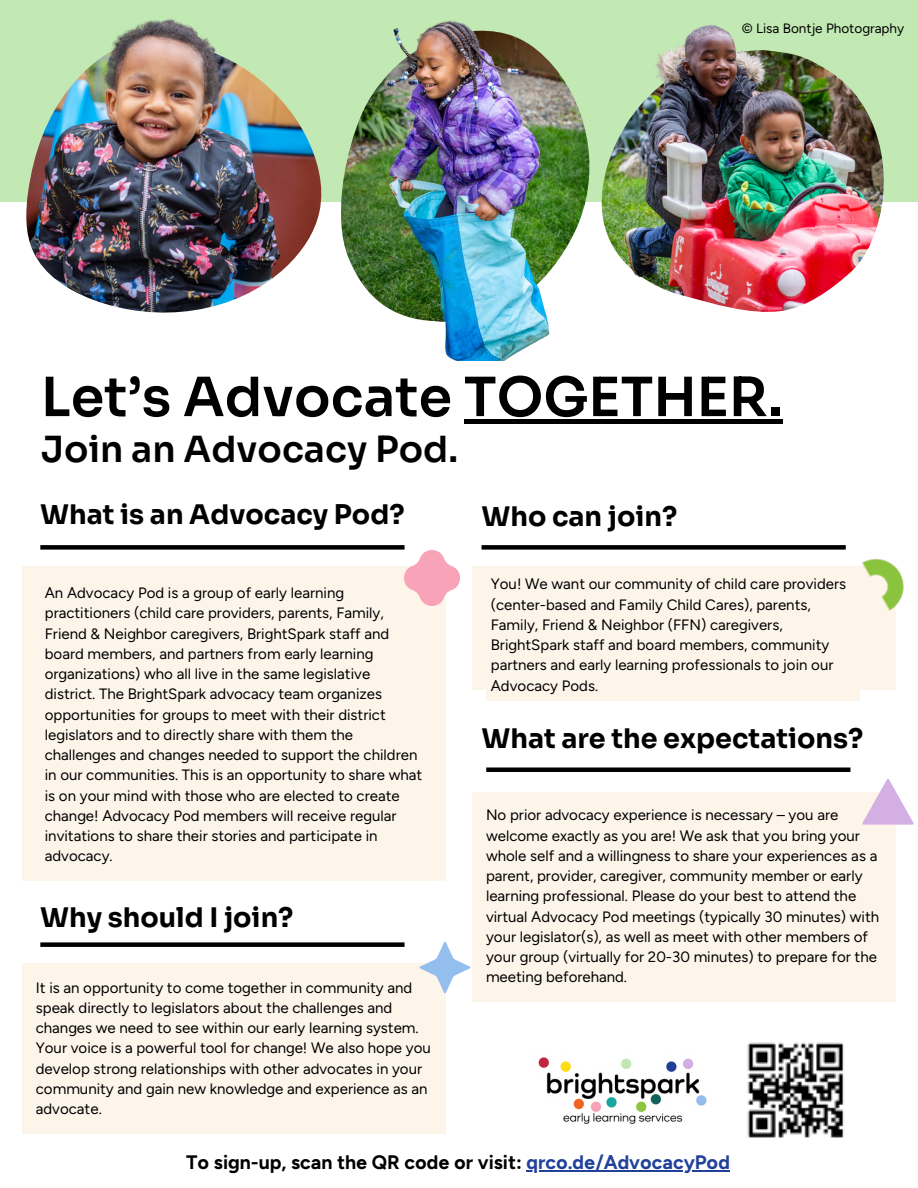
<style>
.page{position:relative;width:918px;height:1188px;background:#fff}
.page>*{position:absolute;margin:0;border:0;box-sizing:border-box;transform-origin:0 0}
.t1{font:600 54px "Sora";color:#000}
.t2{font:600 36px "Sora";color:#000}
.t3{font:700 27px "Sora";color:#000}
.t4{font:700 19.5px "Figtree";color:#000}
.t5{font:15px/20.2px "Figtree";color:#000}
.t6{font:13.5px "Figtree";color:#000}
.s1{color:#20409a}
</style>
<div class="page">
<div style="left:22px;top:566px;width:423px;height:315px;background:#fdf5ea"></div>
<img style="left:404px;top:550px;width:56px;height:62px">
<div style="left:472px;top:566px;width:424px;height:124px;background:#fdf5ea"></div>
<div style="left:486px;top:570px;width:374px;height:131px;background:#fdf5ea"></div>
<img style="left:862px;top:558px;width:42px;height:53px">
<div style="left:22px;top:963px;width:423px;height:171px;background:#fdf5ea"></div>
<img style="left:419px;top:930px;width:54px;height:75px">
<div style="left:473px;top:792px;width:423px;height:210px;background:#fdf5ea"></div>
<img style="left:862px;top:779px;width:52px;height:46px">
<div style="left:40px;top:545px;width:365px;height:5px;background:#000"></div>
<div style="left:482px;top:545px;width:364px;height:5px;background:#000"></div>
<div style="left:40px;top:942px;width:365px;height:5px;background:#000"></div>
<div style="left:486px;top:767px;width:364px;height:5px;background:#000"></div>
<hr style="left:527px;top:1171px;width:203px;height:1px;background:#20409a">
<div style="left:0;top:0;width:918px;height:201px;background:#c2e9b4"></div>
<img style="left:343px;top:20px;width:238px;height:340px">
<img style="left:26px;top:193px;width:294px;height:120px">
<img style="left:28px;top:18px;width:294px;height:193px">
<img style="left:655px;top:63px;width:233px;height:249px">
<img style="left:582px;top:25px;width:233px;height:260px">
<div style="left:464px;top:419px;width:318px;height:5px;background:#000"></div>
<img style="left:747px;top:1042px;width:97px;height:96px">
<img style="left:538px;top:1057px;width:169px;height:68px">
<p class="t6" style="left:742px;top:20px;width:164px">© Lisa Bontje Photography</p>
<p class="t1" style="left:41px;top:364px;width:743px">Let’s Advocate TOGETHER.</p>
<p class="t2" style="left:41px;top:427px;width:419px">Join an Advocacy Pod.</p>
<p class="t3" style="left:40px;top:498px;width:366px">What is an Advocacy Pod?</p>
<p class="t3" style="left:482px;top:500px;width:197px">Who can join?</p>
<p class="t5" style="left:45px;top:583px;width:379px">An Advocacy Pod is a group of early learning practitioners (child care providers, parents, Family, Friend &amp; Neighbor caregivers, BrightSpark staff and board members, and partners from early learning organizations) who all live in the same legislative district. The BrightSpark advocacy team organizes opportunities for groups to meet with their district legislators and to directly share with them the challenges and changes needed to support the children in our communities. This is an opportunity to share what is on your mind with those who are elected to create change! Advocacy Pod members will receive regular invitations to share their stories and participate in advocacy.</p>
<p class="t5" style="left:491px;top:574px;width:357px">You! We want our community of child care providers (center-based and Family Child Cares), parents, Family, Friend &amp; Neighbor (FFN) caregivers, BrightSpark staff and board members, community partners and early learning professionals to join our Advocacy Pods.</p>
<p class="t3" style="left:482px;top:722px;width:383px">What are the expectations?</p>
<p class="t5" style="left:486px;top:805px;width:395px">No prior advocacy experience is necessary – you are welcome exactly as you are! We ask that you bring your whole self and a willingness to share your experiences as a parent, provider, caregiver, community member or early learning professional. Please do your best to attend the virtual Advocacy Pod meetings (typically 30 minutes) with your legislator(s), as well as meet with other members of your group (virtually for 20-30 minutes) to prepare for the meeting beforehand.</p>
<p class="t3" style="left:40px;top:901px;width:255px">Why should I join?</p>
<p class="t5" style="left:36px;top:977px;width:397px">It is an opportunity to come together in community and speak directly to legislators about the challenges and changes we need to see within our early learning system.<br>Your voice is a powerful tool for change! We also hope you develop strong relationships with other advocates in your community and gain new knowledge and experience as an advocate.</p>
<p class="t4" style="left:186px;top:1151px;width:545px">To sign-up, scan the QR code or visit: <span class="s1">qrco.de/AdvocacyPod</span></p>
</div>
